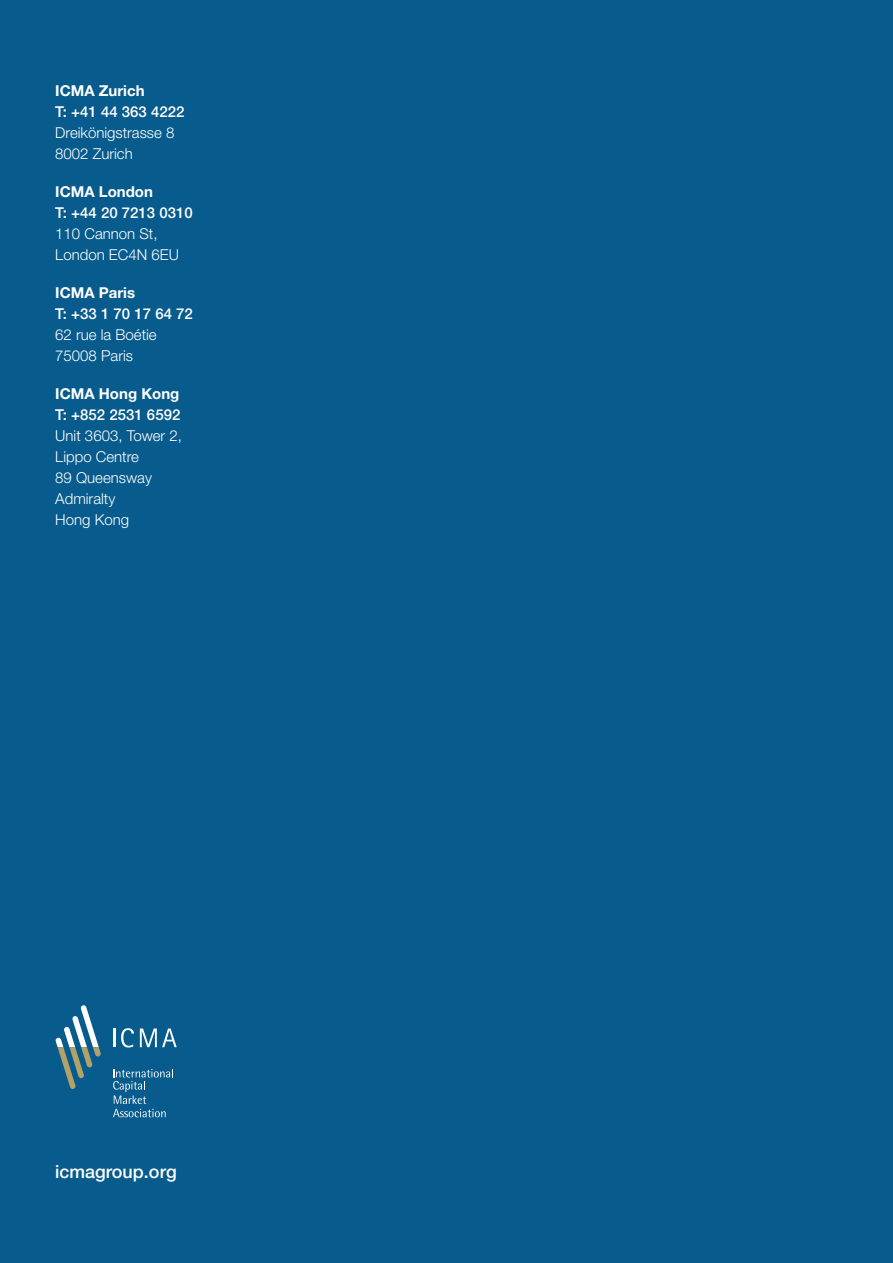
<style>
.page{position:relative;width:893px;height:1263px;background:#075c8d}
.page>*{position:absolute;margin:0;border:0;box-sizing:border-box;transform-origin:0 0}
.t1{font:500 18px "Helvetica Neue LT Std";color:#fff}
.t2{font:300 15px/21px "Helvetica Neue LT Std";color:#fff}
.t3{font:500 15px "Helvetica Neue LT Std";color:#fff}
.t4{font:700 15px "Helvetica Neue LT Std";color:#fff}
</style>
<div class="page">
<svg style="left:113px;top:1028px;width:2px;height:19px"></svg>
<svg style="left:121px;top:1028px;width:13px;height:19px"></svg>
<svg style="left:140px;top:1028px;width:37px;height:19px"></svg>
<svg style="left:55px;top:1005px;width:46px;height:84px"></svg>
<svg style="left:113px;top:1069px;width:60px;height:48px"></svg>
<p class="t4" style="left:55px;top:81px;width:91px">ICMA Zurich</p>
<p class="t3" style="left:55px;top:102px;width:131px">T: +41 44 363 4222</p>
<p class="t2" style="left:55px;top:122px;width:121px">Dreikönigstrasse 8<br>8002 Zurich</p>
<p class="t4" style="left:55px;top:182px;width:99px">ICMA London</p>
<p class="t3" style="left:55px;top:203px;width:139px">T: +44 20 7213 0310</p>
<p class="t2" style="left:55px;top:223px;width:125px">110 Cannon St,<br>London EC4N 6EU</p>
<p class="t4" style="left:55px;top:283px;width:81px">ICMA Paris</p>
<p class="t3" style="left:55px;top:304px;width:139px">T: +33 1 70 17 64 72</p>
<p class="t2" style="left:55px;top:324px;width:103px">62 rue la Boétie<br>75008 Paris</p>
<p class="t4" style="left:55px;top:384px;width:126px">ICMA Hong Kong</p>
<p class="t3" style="left:55px;top:405px;width:127px">T: +852 2531 6592</p>
<p class="t2" style="left:55px;top:425px;width:128px">Unit 3603, Tower 2,<br>Lippo Centre<br>89 Queensway<br>Admiralty<br>Hong Kong</p>
<p class="t1" style="left:55px;top:1161px;width:123px">icmagroup.org</p>
</div>
